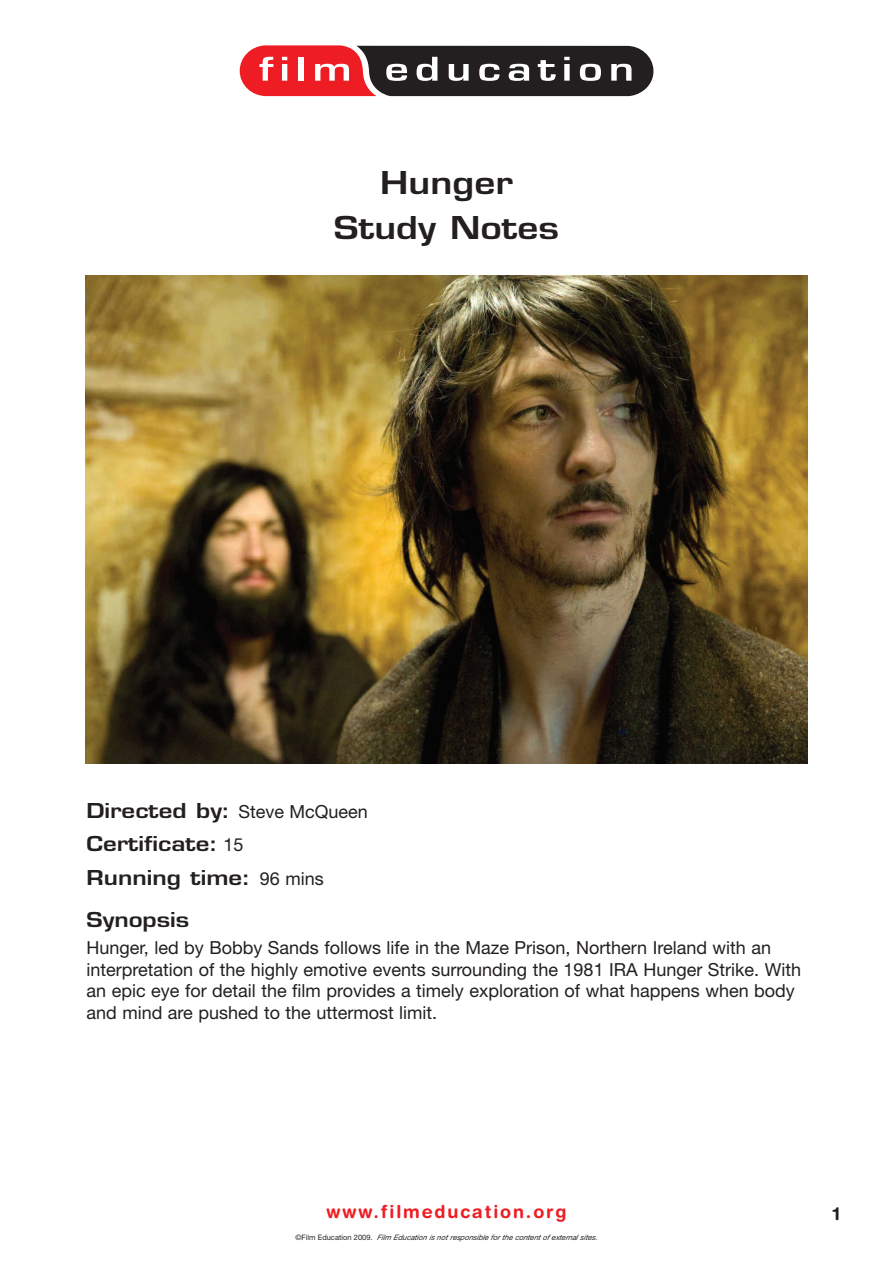
<style>
.page{position:relative;width:893px;height:1263px;background:#fff}
.page>*{position:absolute;margin:0;border:0;box-sizing:border-box;transform-origin:0 0}
.t1{font:700 34.5px/45.2px "Eurose";color:#231f20;text-align:center}
.t2{font:700 22.5px/33.8px "Eurose";color:#231f20}
.t3{font:18px/21.6px "Helvetica Neue";color:#231f20}
.t4{font:700 18px "Helvetica Rounded";letter-spacing:.105em;color:#ee1d23}
.t5{font:700 18px "Helvetica Rounded";color:#231f20}
.t6{font:italic 7.5px "Helvetica Neue";color:#231f20}
.s1{font-family:"Eurose";font-weight:700;font-size:22.5px}
.s2{font-family:"Helvetica Neue";font-weight:400;font-size:18px}
.s3{font-style:normal}
</style>
<div class="page">
<svg style="left:239px;top:45px;width:415px;height:52px;background:#7e4a4c"></svg>
<img style="left:85px;top:276px;width:723px;height:487px">
<h1 class="t1" style="left:334px;top:163px;width:227px">Hunger<br>Study Notes</h1>
<p class="t3" style="left:87px;top:802px;width:283px"><span class="s1">Directed by:</span> Steve McQueen</p>
<p class="t2" style="left:87px;top:829px;width:239px">Certificate: <span class="s2">15<br></span>Running time: <span class="s2">96 mins</span></p>
<p class="t2" style="left:87px;top:905px;width:104px">Synopsis</p>
<p class="t3" style="left:87px;top:938px;width:716px">Hunger, led by Bobby Sands follows life in the Maze Prison, Northern Ireland with an interpretation of the highly emotive events surrounding the 1981 IRA Hunger Strike. With an epic eye for detail the film provides a timely exploration of what happens when body and mind are pushed to the uttermost limit.</p>
<p class="t4" style="left:327px;top:1205px;width:241px">www.filmeducation.org</p>
<p class="t6" style="left:295px;top:1235px;width:305px"><span class="s3">©Film Education 2009.</span> Film Education is not responsible for the content of external sites.</p>
<p class="t5" style="left:833px;top:1207px;width:9px">1</p>
</div>
